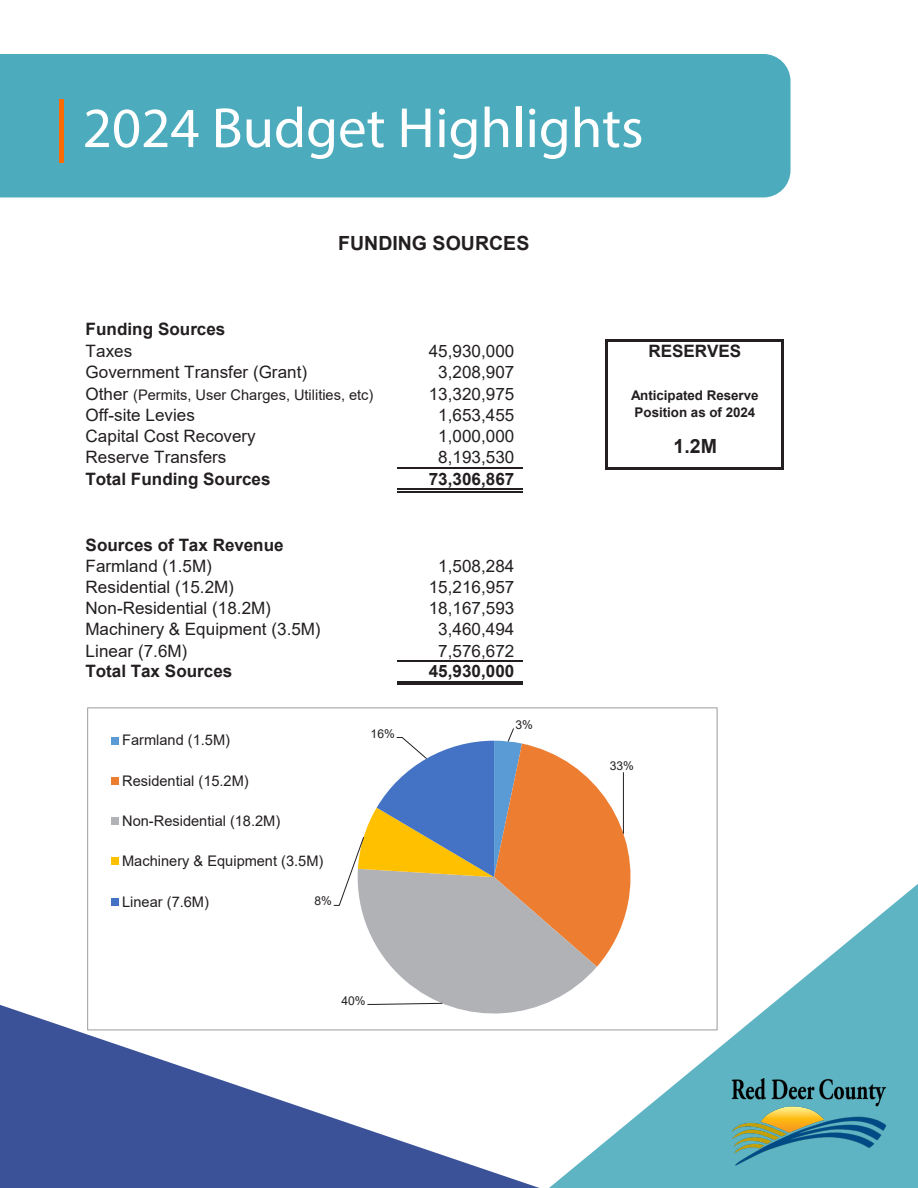
<style>
.page{position:relative;width:918px;height:1188px;background:#fff}
.page>*{position:absolute;margin:0;border:0;box-sizing:border-box;transform-origin:0 0}
.Titles{font:57px "Myriad Pro";color:#fff}
.t1{font:700 19.5px "Arial";color:#231f20}
.t2{font:17.1px "Arial";color:#231f20}
.t3{font:700 17.1px/22.5px "Arial";color:#231f20}
.t4{font:14.55px "Arial";color:#231f20}
.t5{font:700 13.35px/17.2px "Arial";letter-spacing:-.005em;color:#231f20}
.t6{font:12.15px "Arial";color:#231f20}
.s1{font-size:63.6px;color:#fc6b00}
.s2{font-weight:400}
.s3{font-size:17.1px}
</style>
<div class="page">
<svg style="left:0;top:840px;width:918px;height:348px"></svg>
<img style="left:730px;top:1078px;width:169px;height:92px">
<div style="left:0;top:54px;width:790px;height:143px;background:#4cacbd"></div>
<hr style="left:397px;top:468px;width:126px;height:1px;background:#231f20">
<hr style="left:606px;top:339px;width:2px;height:131px;background:#231f20">
<hr style="left:782px;top:342px;width:2px;height:128px;background:#231f20">
<hr style="left:608px;top:339px;width:176px;height:3px;background:#231f20">
<hr style="left:608px;top:467px;width:176px;height:3px;background:#231f20">
<hr style="left:397px;top:489px;width:126px;height:1px;background:#231f20">
<hr style="left:397px;top:491px;width:126px;height:1px;background:#231f20">
<hr style="left:397px;top:660px;width:126px;height:2px;background:#231f20">
<hr style="left:397px;top:681px;width:126px;height:2px;background:#231f20">
<hr style="left:397px;top:684px;width:126px;height:1px;background:#231f20">
<div style="left:88px;top:708px;width:629px;height:322px;background:#fff"></div>
<svg style="left:333px;top:728px;width:298px;height:286px"></svg>
<div style="left:112px;top:737px;width:7px;height:7px;background:#5b9bd5"></div>
<div style="left:112px;top:777px;width:7px;height:8px;background:#ed7d31"></div>
<div style="left:112px;top:818px;width:7px;height:7px;background:#b1b2b6"></div>
<div style="left:112px;top:858px;width:7px;height:7px;background:#ffc000"></div>
<div style="left:112px;top:898px;width:7px;height:7px;background:#4472c4"></div>
<p class="Titles" style="left:54px;top:93px;width:591px"><span class="s1">|</span> 2024 Budget Highlights</p>
<p class="t3" style="left:86px;top:318px;width:141px">Funding Sources<br><span class="s2">Taxes</span></p>
<p class="t1" style="left:338px;top:229px;width:193px">FUNDING SOURCES</p>
<p class="t2" style="left:429px;top:339px;width:87px">45,930,000</p>
<p class="t2" style="left:86px;top:361px;width:223px">Government Transfer (Grant)</p>
<p class="t2" style="left:438px;top:361px;width:78px">3,208,907</p>
<p class="t4" style="left:86px;top:385px;width:289px"><span class="s3">Other</span> (Permits, User Charges, Utilities, etc)</p>
<p class="t2" style="left:429px;top:382px;width:87px">13,320,975</p>
<p class="t2" style="left:86px;top:403px;width:111px">Off-site Levies</p>
<p class="t2" style="left:438px;top:403px;width:78px">1,653,455</p>
<p class="t2" style="left:86px;top:424px;width:172px">Capital Cost Recovery</p>
<p class="t2" style="left:438px;top:424px;width:78px">1,000,000</p>
<p class="t2" style="left:86px;top:445px;width:142px">Reserve Transfers</p>
<p class="t2" style="left:438px;top:445px;width:78px">8,193,530</p>
<p class="t3" style="left:86px;top:468px;width:187px">Total Funding Sources</p>
<p class="t3" style="left:429px;top:468px;width:87px">73,306,867</p>
<p class="t3" style="left:86px;top:534px;width:200px;line-height:21.1px">Sources of Tax Revenue<br><span class="s2">Farmland (1.5M)</span></p>
<p class="t2" style="left:438px;top:554px;width:78px">1,508,284</p>
<p class="t2" style="left:86px;top:575px;width:150px">Residential (15.2M)</p>
<p class="t2" style="left:429px;top:575px;width:87px">15,216,957</p>
<p class="t2" style="left:86px;top:596px;width:187px">Non-Residential (18.2M)</p>
<p class="t2" style="left:429px;top:596px;width:87px">18,167,593</p>
<p class="t2" style="left:86px;top:618px;width:237px">Machinery &amp; Equipment (3.5M)</p>
<p class="t2" style="left:438px;top:618px;width:78px">3,460,494</p>
<p class="t2" style="left:86px;top:639px;width:103px">Linear (7.6M)</p>
<p class="t2" style="left:438px;top:639px;width:78px">7,576,672</p>
<p class="t3" style="left:86px;top:660px;width:148px">Total Tax Sources</p>
<p class="t3" style="left:429px;top:660px;width:87px">45,930,000</p>
<p class="t4" style="left:122px;top:730px;width:109px">Farmland (1.5M)</p>
<p class="t4" style="left:122px;top:771px;width:128px">Residential (15.2M)</p>
<p class="t4" style="left:122px;top:811px;width:160px">Non-Residential (18.2M)</p>
<p class="t4" style="left:122px;top:851px;width:203px">Machinery &amp; Equipment (3.5M)</p>
<p class="t4" style="left:122px;top:891px;width:88px">Linear (7.6M)</p>
<p class="t6" style="left:314px;top:893px;width:19px">8%</p>
<p class="t6" style="left:371px;top:725px;width:26px">16%</p>
<p class="t6" style="left:341px;top:992px;width:26px">40%</p>
<p class="t6" style="left:516px;top:716px;width:19px">3%</p>
<p class="t3" style="left:648px;top:340px;width:94px">RESERVES</p>
<p class="t5" style="left:631px;top:387px;width:129px">Anticipated Reserve<br>Position as of 2024</p>
<p class="t1" style="left:674px;top:433px;width:45px">1.2M</p>
<p class="t6" style="left:610px;top:757px;width:26px">33%</p>
</div>
